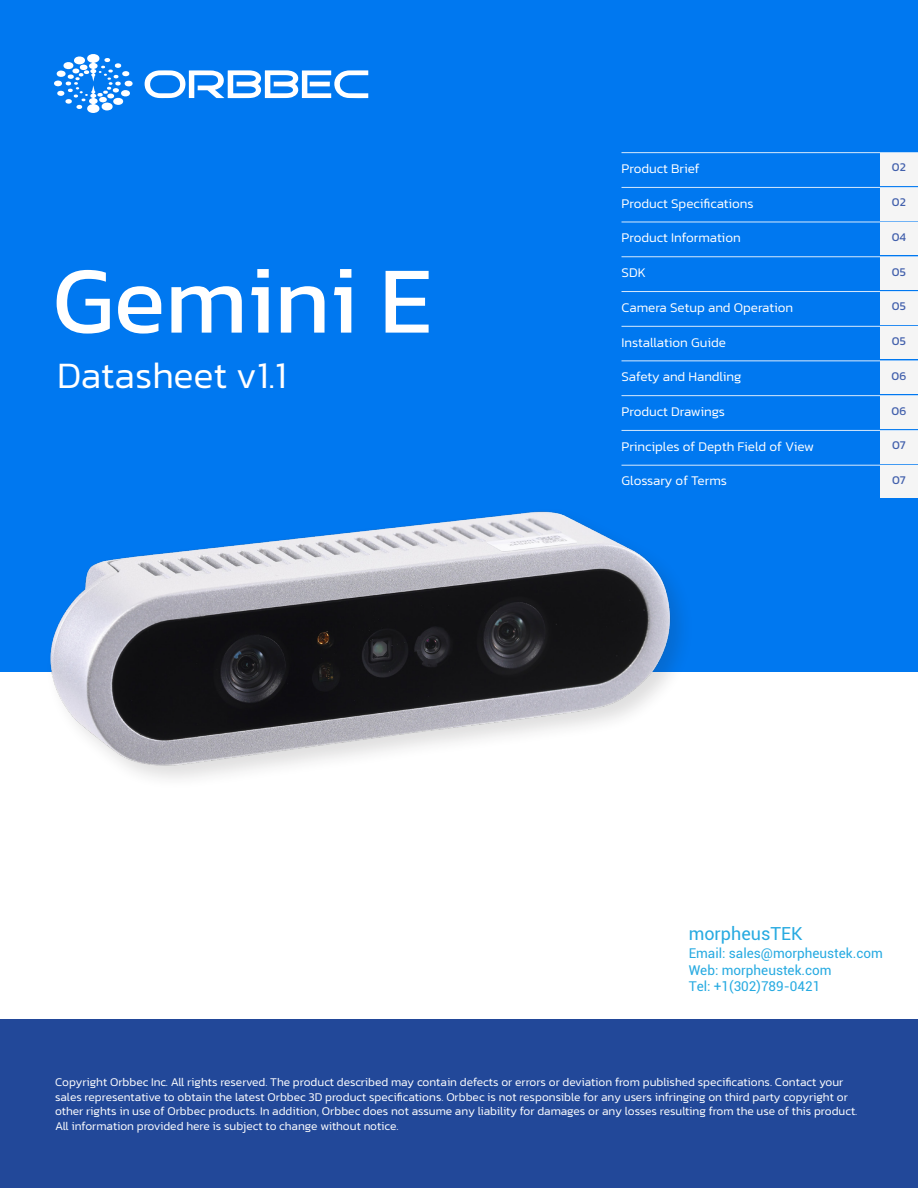
<style>
.page{position:relative;width:918px;height:1188px;background:#fff}
.page>*{position:absolute;margin:0;border:0;box-sizing:border-box;transform-origin:0 0}
.t1{font:95.85px "Kanit";color:#fff}
.t2{font:300 37.8px "Kanit";color:#fff}
.t3{font:18px "Roboto";color:#27aae1}
.t4{font:300 13.5px "Kanit";color:#fff}
.t5{font:13.5px/16.2px "Roboto";color:#27aae1}
.t6{font:300 12px/14.4px "Kanit";color:#fff}
.t7{font:12px "Kanit";color:#4260ac}
</style>
<div class="page">
<div style="left:0;top:0;width:918px;height:672px;background:#0078f0"></div>
<svg style="left:145px;top:70px;width:223px;height:28px"></svg>
<svg style="left:54px;top:54px;width:79px;height:59px"></svg>
<hr style="left:621px;top:152px;width:297px;height:1px;background:#fff">
<div style="left:880px;top:153px;width:38px;height:32px;background:#f5f5f5"></div>
<hr style="left:621px;top:187px;width:297px;height:1px;background:#fff">
<div style="left:880px;top:188px;width:38px;height:32px;background:#f5f5f5"></div>
<hr style="left:621px;top:222px;width:297px;height:1px;background:#fff">
<div style="left:880px;top:222px;width:38px;height:33px;background:#f5f5f5"></div>
<hr style="left:621px;top:256px;width:297px;height:1px;background:#fff">
<div style="left:880px;top:257px;width:38px;height:32px;background:#f5f5f5"></div>
<hr style="left:621px;top:291px;width:297px;height:1px;background:#fff">
<div style="left:880px;top:292px;width:38px;height:32px;background:#f5f5f5"></div>
<hr style="left:621px;top:326px;width:297px;height:1px;background:#fff">
<div style="left:880px;top:327px;width:38px;height:32px;background:#f5f5f5"></div>
<hr style="left:621px;top:360px;width:297px;height:1px;background:#fff">
<div style="left:880px;top:361px;width:38px;height:33px;background:#f5f5f5"></div>
<hr style="left:621px;top:395px;width:297px;height:1px;background:#fff">
<div style="left:880px;top:396px;width:38px;height:32px;background:#f5f5f5"></div>
<hr style="left:621px;top:430px;width:297px;height:1px;background:#fff">
<div style="left:880px;top:431px;width:38px;height:32px;background:#f5f5f5"></div>
<hr style="left:621px;top:465px;width:297px;height:1px;background:#fff">
<div style="left:880px;top:466px;width:38px;height:32px;background:#f5f5f5"></div>
<div style="left:0;top:1020px;width:918px;height:168px;background:#224899"></div>
<div style="left:45px;top:507px;width:649px;height:283px;background:#231f20;opacity:.15"></div>
<img style="left:45px;top:507px;width:636px;height:266px">
<p class="t1" style="left:52px;top:231px;width:381px">Gemini E</p>
<p class="t2" style="left:57px;top:349px;width:231px">Datasheet v1.1</p>
<p class="t4" style="left:621px;top:159px;width:80px">Product Brief</p>
<p class="t4" style="left:621px;top:194px;width:134px">Product Specifications</p>
<p class="t4" style="left:621px;top:228px;width:121px">Product Information</p>
<p class="t4" style="left:621px;top:263px;width:26px">SDK</p>
<p class="t4" style="left:621px;top:298px;width:173px">Camera Setup and Operation</p>
<p class="t4" style="left:621px;top:333px;width:106px">Installation Guide</p>
<p class="t4" style="left:621px;top:367px;width:122px">Safety and Handling</p>
<p class="t4" style="left:621px;top:402px;width:105px">Product Drawings</p>
<p class="t4" style="left:621px;top:437px;width:194px">Principles of Depth Field of View</p>
<p class="t4" style="left:621px;top:471px;width:107px">Glossary of Terms</p>
<p class="t7" style="left:892px;top:159px;width:15px">02</p>
<p class="t7" style="left:892px;top:193px;width:15px">02</p>
<p class="t7" style="left:892px;top:228px;width:16px">04</p>
<p class="t7" style="left:892px;top:263px;width:15px">05</p>
<p class="t7" style="left:892px;top:298px;width:15px">05</p>
<p class="t7" style="left:892px;top:332px;width:15px">05</p>
<p class="t7" style="left:892px;top:367px;width:16px">06</p>
<p class="t7" style="left:892px;top:402px;width:16px">06</p>
<p class="t7" style="left:892px;top:437px;width:15px">07</p>
<p class="t7" style="left:892px;top:471px;width:15px">07</p>
<h3 class="t3" style="left:689px;top:921px;width:115px">morpheusTEK</h3>
<p class="t5" style="left:689px;top:945px;width:196px">Email: sales@morpheustek.com<br>Web: morpheustek.com<br>Tel: +1(302)789-0421</p>
<p class="t6" style="left:55px;top:1075px;width:804px">Copyright Orbbec Inc. All rights reserved. The product described may contain defects or errors or deviation from published specifications. Contact your sales representative to obtain the latest Orbbec 3D product specifications. Orbbec is not responsible for any users infringing on third party copyright or other rights in use of Orbbec products. In addition, Orbbec does not assume any liability for damages or any losses resulting from the use of this product.<br>All information provided here is subject to change without notice.</p>
</div>
